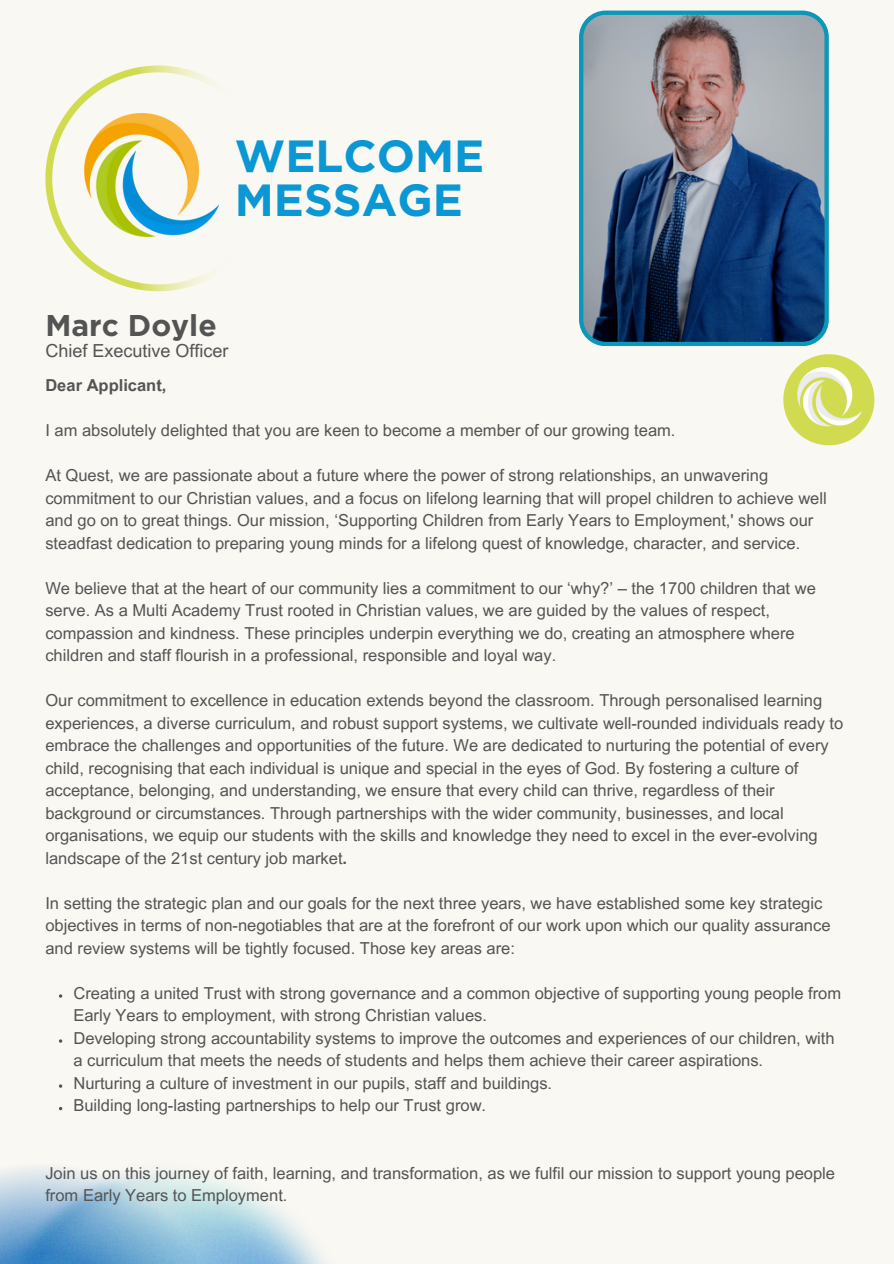
<style>
.page{position:relative;width:894px;height:1264px;background:#fff}
.page>*{position:absolute;margin:0;border:0;box-sizing:border-box;transform-origin:0 0}
.t1{font:700 45px/43.8px "Gotham";color:#0a97d3}
.t2{font:700 30px "Gotham";color:#545454}
.t3{font:18px "Arial MT Pro";color:#545454}
.t4{font:16.5px/22.5px "Arial MT Pro";color:#545454}
.t5{font:700 16.5px "Arial MT Pro";color:#545454}
.s1{font-weight:700}
</style>
<div class="page">
<div style="left:0;top:0;width:893px;height:1263px;background:#faf8f3"></div>
<svg style="left:45px;top:66px;width:174px;height:226px"></svg>
<img style="left:0;top:1167px;width:325px;height:96px">
<img style="left:79px;top:114px;width:139px;height:129px">
<svg style="left:796px;top:354px;width:66px;height:91px"></svg>
<img style="left:783px;top:367px;width:92px;height:64px">
<svg style="left:579px;top:11px;width:249px;height:335px;background:#5c718a"></svg>
<p class="t1" style="left:235px;top:133px;width:251px">WELCOME<br>MESSAGE</p>
<p class="t2" style="left:45px;top:307px;width:173px">Marc Doyle</p>
<p class="t3" style="left:45px;top:344px;width:185px">Chief Executive Officer</p>
<p class="t5" style="left:45px;top:379px;width:122px">Dear Applicant,</p>
<h1 class="t4" style="left:45px;top:421px;width:631px">I am absolutely delighted that you are keen to become a member of our growing team.</h1>
<h2 class="t4" style="left:45px;top:466px;width:782px">At Quest, we are passionate about a future where the power of strong relationships, an unwavering commitment to our Christian values, and a focus on lifelong learning that will propel children to achieve well and go on to great things. Our mission, ‘Supporting Children from Early Years to Employment,' shows our steadfast dedication to preparing young minds for a lifelong quest of knowledge, character, and service.</h2>
<p class="t4" style="left:45px;top:578px;width:771px">We believe that at the heart of our community lies a commitment to our ‘why?’ – the 1700 children that we serve. As a Multi Academy Trust rooted in Christian values, we are guided by the values of respect, compassion and kindness. These principles underpin everything we do, creating an atmosphere where children and staff flourish in a professional, responsible and loyal way.</p>
<h3 class="t4" style="left:45px;top:691px;width:799px">Our commitment to excellence in education extends beyond the classroom. Through personalised learning experiences, a diverse curriculum, and robust support systems, we cultivate well-rounded individuals ready to embrace the challenges and opportunities of the future. We are dedicated to nurturing the potential of every child, recognising that each individual is unique and special in the eyes of God. By fostering a culture of acceptance, belonging, and understanding, we ensure that every child can thrive, regardless of their background or circumstances. Through partnerships with the wider community, businesses, and local organisations, we equip our students with the skills and knowledge they need to excel in the ever-evolving landscape of the 21st century job market<span class="s1">.</span></h3>
<p class="t4" style="left:45px;top:893px;width:786px">In setting the strategic plan and our goals for the next three years, we have established some key strategic objectives in terms of non-negotiables that are at the forefront of our work upon which our quality assurance and review systems will be tightly focused. Those key areas are:</p>
<p class="t4" style="left:73px;top:983px;width:769px">Creating a united Trust with strong governance and a common objective of supporting young people from<br>Early Years to employment, with strong Christian values.</p>
<p class="t4" style="left:73px;top:1028px;width:762px">Developing strong accountability systems to improve the outcomes and experiences of our children, with a curriculum that meets the needs of students and helps them achieve their career aspirations.</p>
<p class="t4" style="left:73px;top:1073px;width:480px">Nurturing a culture of investment in our pupils, staff and buildings.</p>
<p class="t4" style="left:73px;top:1096px;width:414px">Building long-lasting partnerships to help our Trust grow.</p>
<p class="t4" style="left:45px;top:1163px;width:791px">Join us on this journey of faith, learning, and transformation, as we fulfil our mission to support young people from Early Years to Employment.</p>
</div>
